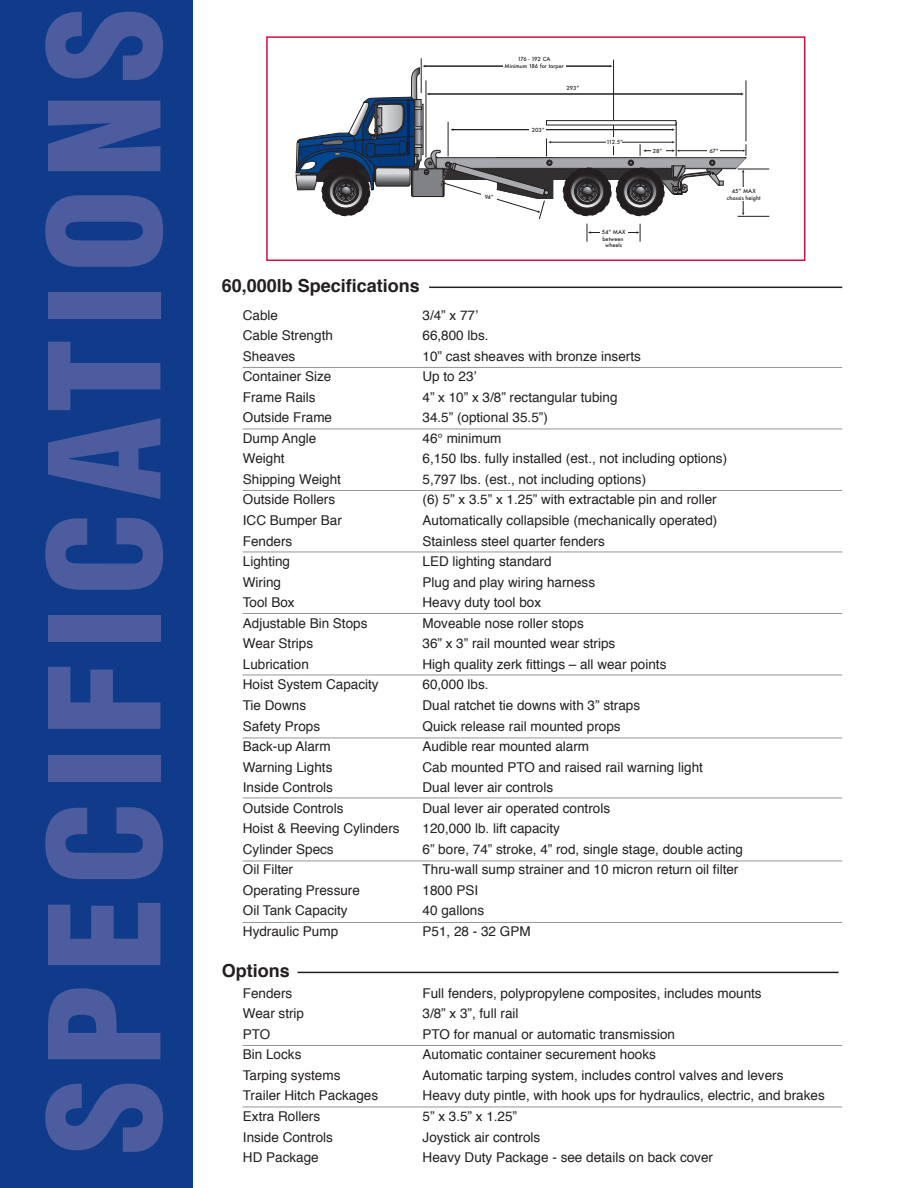
<style>
.page{position:relative;width:918px;height:1188px;background:#fff}
.page>*{position:absolute;margin:0;border:0;box-sizing:border-box;transform-origin:0 0}
.t1{font:900 condensed 150px "Helvetica";letter-spacing:.08em;color:#4c5c9f}
.t2{font:700 18px "Helvetica";color:#231f20}
.t3{font:13.5px "Helvetica";color:#231f20}
.t4{font:500 5.4px/6.4px "Futura";color:#231f20;text-align:center}
</style>
<div class="page">
<div style="left:0;top:0;width:192px;height:1188px;background:#103b8a"></div>
<hr style="left:243px;top:367px;width:599px;height:1px;background:#939598">
<hr style="left:243px;top:429px;width:599px;height:1px;background:#939598">
<hr style="left:243px;top:490px;width:599px;height:1px;background:#939598">
<hr style="left:243px;top:552px;width:599px;height:1px;background:#939598">
<hr style="left:243px;top:613px;width:599px;height:1px;background:#939598">
<hr style="left:243px;top:675px;width:599px;height:1px;background:#939598">
<hr style="left:243px;top:738px;width:599px;height:1px;background:#939598">
<hr style="left:243px;top:798px;width:599px;height:1px;background:#939598">
<hr style="left:243px;top:861px;width:599px;height:1px;background:#939598">
<hr style="left:243px;top:922px;width:599px;height:1px;background:#939598">
<hr style="left:243px;top:1045px;width:599px;height:1px;background:#939598">
<hr style="left:243px;top:1107px;width:599px;height:1px;background:#939598">
<hr style="left:429px;top:287px;width:413px;height:1px;background:#231f20">
<hr style="left:297px;top:972px;width:542px;height:1px;background:#231f20">
<hr style="left:421px;top:58px;width:1px;height:35px;background:#231f20">
<hr style="left:613px;top:60px;width:1px;height:95px;background:#231f20">
<hr style="left:738px;top:169px;width:31px;height:1px;background:#231f20">
<hr style="left:738px;top:216px;width:31px;height:1px;background:#231f20">
<svg style="left:296px;top:65px;width:451px;height:177px"></svg>
<div style="left:266px;top:36px;width:539px;height:225px;border:2px solid #cd1141"></div>
<h1 class="t1" style="left:21px;top:1154px;width:1148px;rotate:-90deg">SPECIFICATIONS</h1>
<p class="t4" style="left:504px;top:56px;width:61px">176 - 192 CA<br>Minimum 186 for tarper</p>
<p class="t4" style="left:485px;top:194px;width:11px">94”</p>
<p class="t4" style="left:532px;top:126px;width:14px">203”</p>
<p class="t4" style="left:567px;top:85px;width:14px">293”</p>
<p class="t4" style="left:606px;top:139px;width:18px">112.5”</p>
<p class="t4" style="left:602px;top:229px;width:25px">54” MAX between wheels</p>
<p class="t4" style="left:653px;top:147px;width:11px">28”</p>
<p class="t4" style="left:709px;top:147px;width:11px">67”</p>
<p class="t4" style="left:727px;top:188px;width:35px">45” MAX chassis height</p>
<h2 class="t2" style="left:222px;top:278px;width:200px">60,000lb Specifications</h2>
<p class="t3" style="left:243px;top:309px;width:37px">Cable</p>
<p class="t3" style="left:423px;top:309px;width:57px">3/4” x 77’</p>
<p class="t3" style="left:243px;top:330px;width:92px">Cable Strength</p>
<p class="t3" style="left:423px;top:330px;width:68px">66,800 lbs.</p>
<p class="t3" style="left:243px;top:350px;width:54px">Sheaves</p>
<p class="t3" style="left:423px;top:350px;width:220px">10” cast sheaves with bronze inserts</p>
<p class="t3" style="left:243px;top:371px;width:90px">Container Size</p>
<p class="t3" style="left:423px;top:371px;width:56px">Up to 23’</p>
<p class="t3" style="left:243px;top:391px;width:74px">Frame Rails</p>
<p class="t3" style="left:423px;top:391px;width:197px">4” x 10” x 3/8” rectangular tubing</p>
<p class="t3" style="left:243px;top:412px;width:91px">Outside Frame</p>
<p class="t3" style="left:423px;top:412px;width:127px">34.5” (optional 35.5”)</p>
<p class="t3" style="left:243px;top:432px;width:75px">Dump Angle</p>
<p class="t3" style="left:423px;top:432px;width:80px">46° minimum</p>
<p class="t3" style="left:243px;top:453px;width:43px">Weight</p>
<p class="t3" style="left:423px;top:453px;width:306px">6,150 lbs. fully installed (est., not including options)</p>
<p class="t3" style="left:243px;top:474px;width:100px">Shipping Weight</p>
<p class="t3" style="left:423px;top:474px;width:225px">5,797 lbs. (est., not including options)</p>
<p class="t3" style="left:243px;top:494px;width:94px">Outside Rollers</p>
<p class="t3" style="left:423px;top:494px;width:296px">(6) 5” x 3.5” x 1.25” with extractable pin and roller</p>
<p class="t3" style="left:243px;top:515px;width:101px">ICC Bumper Bar</p>
<p class="t3" style="left:423px;top:515px;width:296px">Automatically collapsible (mechanically operated)</p>
<p class="t3" style="left:243px;top:535px;width:51px">Fenders</p>
<p class="t3" style="left:423px;top:535px;width:184px">Stainless steel quarter fenders</p>
<p class="t3" style="left:243px;top:556px;width:49px">Lighting</p>
<p class="t3" style="left:423px;top:556px;width:131px">LED lighting standard</p>
<p class="t3" style="left:243px;top:576px;width:40px">Wiring</p>
<p class="t3" style="left:423px;top:576px;width:174px">Plug and play wiring harness</p>
<p class="t3" style="left:243px;top:597px;width:53px">Tool Box</p>
<p class="t3" style="left:423px;top:597px;width:120px">Heavy duty tool box</p>
<p class="t3" style="left:243px;top:617px;width:126px">Adjustable Bin Stops</p>
<p class="t3" style="left:423px;top:617px;width:163px">Moveable nose roller stops</p>
<p class="t3" style="left:243px;top:638px;width:72px">Wear Strips</p>
<p class="t3" style="left:423px;top:638px;width:194px">36” x 3” rail mounted wear strips</p>
<p class="t3" style="left:243px;top:658px;width:68px">Lubrication</p>
<p class="t3" style="left:423px;top:658px;width:245px">High quality zerk fittings – all wear points</p>
<p class="t3" style="left:243px;top:679px;width:137px">Hoist System Capacity</p>
<p class="t3" style="left:423px;top:679px;width:68px">60,000 lbs.</p>
<p class="t3" style="left:243px;top:700px;width:65px">Tie Downs</p>
<p class="t3" style="left:423px;top:700px;width:219px">Dual ratchet tie downs with 3” straps</p>
<p class="t3" style="left:243px;top:720px;width:79px">Safety Props</p>
<p class="t3" style="left:423px;top:720px;width:200px">Quick release rail mounted props</p>
<p class="t3" style="left:243px;top:741px;width:89px">Back-up Alarm</p>
<p class="t3" style="left:423px;top:741px;width:168px">Audible rear mounted alarm</p>
<p class="t3" style="left:243px;top:761px;width:91px">Warning Lights</p>
<p class="t3" style="left:423px;top:761px;width:282px">Cab mounted PTO and raised rail warning light</p>
<p class="t3" style="left:243px;top:782px;width:92px">Inside Controls</p>
<p class="t3" style="left:423px;top:782px;width:132px">Dual lever air controls</p>
<p class="t3" style="left:243px;top:802px;width:102px">Outside Controls</p>
<p class="t3" style="left:423px;top:802px;width:189px">Dual lever air operated controls</p>
<p class="t3" style="left:243px;top:823px;width:158px">Hoist &amp; Reeving Cylinders</p>
<p class="t3" style="left:423px;top:823px;width:139px">120,000 lb. lift capacity</p>
<p class="t3" style="left:243px;top:843px;width:92px">Cylinder Specs</p>
<p class="t3" style="left:423px;top:843px;width:322px">6” bore, 74” stroke, 4” rod, single stage, double acting</p>
<p class="t3" style="left:243px;top:864px;width:52px">Oil Filter</p>
<p class="t3" style="left:423px;top:864px;width:317px">Thru-wall sump strainer and 10 micron return oil filter</p>
<p class="t3" style="left:243px;top:885px;width:119px">Operating Pressure</p>
<p class="t3" style="left:423px;top:885px;width:57px">1800 PSI</p>
<p class="t3" style="left:243px;top:905px;width:106px">Oil Tank Capacity</p>
<p class="t3" style="left:423px;top:905px;width:63px">40 gallons</p>
<p class="t3" style="left:243px;top:926px;width:97px">Hydraulic Pump</p>
<p class="t3" style="left:423px;top:926px;width:110px">P51, 28 - 32 GPM</p>
<h2 class="t2" style="left:222px;top:963px;width:69px">Options</h2>
<p class="t3" style="left:243px;top:987px;width:51px">Fenders</p>
<p class="t3" style="left:423px;top:987px;width:341px">Full fenders, polypropylene composites, includes mounts</p>
<p class="t3" style="left:243px;top:1008px;width:63px">Wear strip</p>
<p class="t3" style="left:423px;top:1008px;width:98px">3/8” x 3”, full rail</p>
<p class="t3" style="left:243px;top:1028px;width:29px">PTO</p>
<p class="t3" style="left:423px;top:1028px;width:254px">PTO for manual or automatic transmission</p>
<p class="t3" style="left:243px;top:1049px;width:60px">Bin Locks</p>
<p class="t3" style="left:423px;top:1049px;width:235px">Automatic container securement hooks</p>
<p class="t3" style="left:243px;top:1069px;width:99px">Tarping systems</p>
<p class="t3" style="left:423px;top:1069px;width:362px">Automatic tarping system, includes control valves and levers</p>
<p class="t3" style="left:243px;top:1090px;width:137px">Trailer Hitch Packages</p>
<p class="t3" style="left:423px;top:1090px;width:404px">Heavy duty pintle, with hook ups for hydraulics, electric, and brakes</p>
<p class="t3" style="left:243px;top:1111px;width:79px">Extra Rollers</p>
<p class="t3" style="left:423px;top:1111px;width:96px">5” x 3.5” x 1.25”</p>
<p class="t3" style="left:243px;top:1131px;width:92px">Inside Controls</p>
<p class="t3" style="left:423px;top:1131px;width:119px">Joystick air controls</p>
<p class="t3" style="left:243px;top:1152px;width:77px">HD Package</p>
<p class="t3" style="left:423px;top:1152px;width:292px">Heavy Duty Package - see details on back cover</p>
</div>
